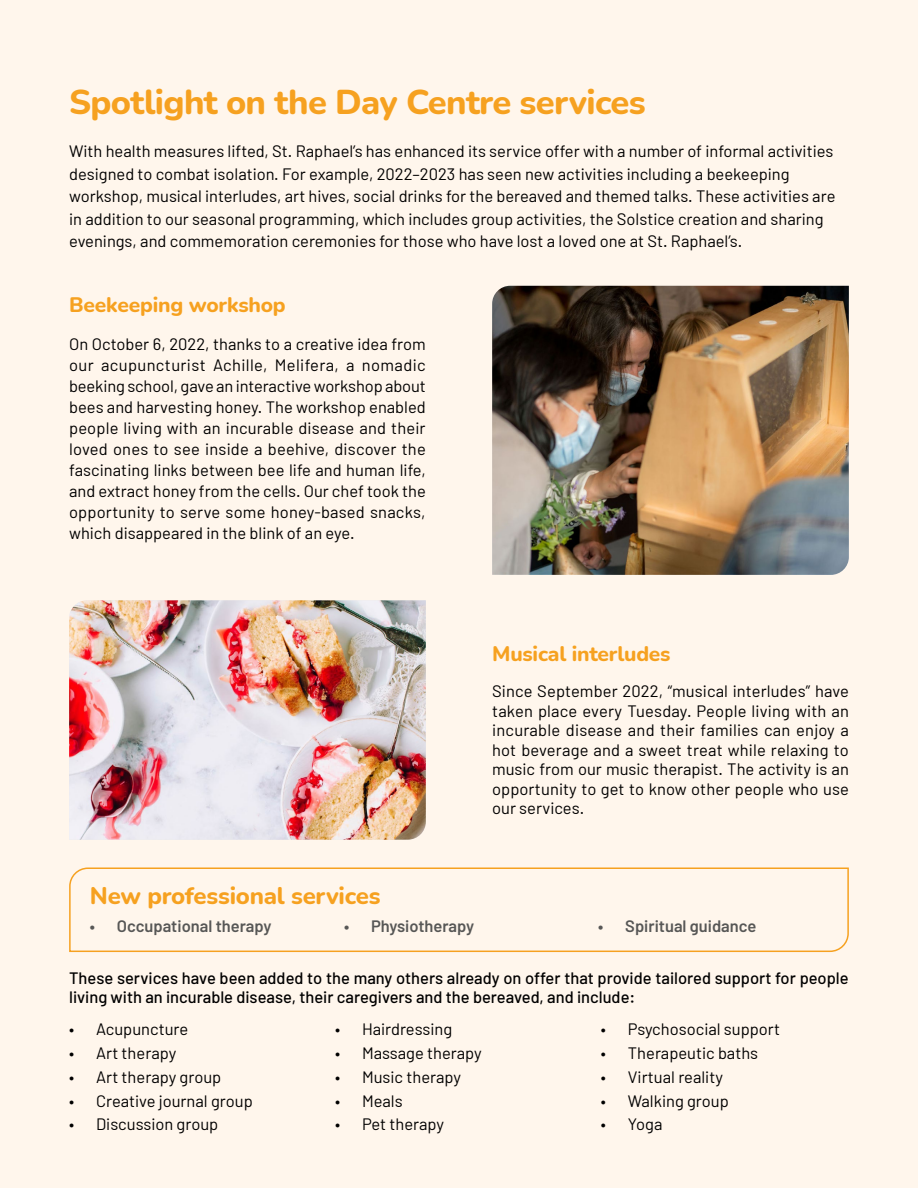
<style>
.page{position:relative;width:918px;height:1188px;background:#fff6ec}
.page>*{position:absolute;margin:0;border:0;box-sizing:border-box;transform-origin:0 0}
.t1{font:800 34.5px "Nunito";letter-spacing:-.02em;color:#f6a120}
.t2{font:800 24px "Nunito";letter-spacing:-.01em;color:#f6a120}
.t3{font:800 21px "Nunito";letter-spacing:-.01em;color:#f6a120}
.t4{font:16.5px/21px "Barlow";color:#000;text-align:justify}
.t5{font:500 16.5px/19.5px "Barlow";color:#000}
.t6{font:600 16.5px "Barlow";color:#575756}
</style>
<div class="page">
<img style="left:492px;top:286px;width:357px;height:289px">
<img style="left:69px;top:600px;width:357px;height:240px">
<svg style="left:69px;top:867px;width:780px;height:86px"></svg>
<h1 class="t1" style="left:69px;top:77px;width:578px">Spotlight on the Day Centre services</h1>
<p class="t4" style="left:69px;top:140px;width:768px;line-height:22.5px;text-align:left">With health measures lifted, St. Raphael’s has enhanced its service offer with a number of informal activities designed to combat isolation. For example, 2022–2023 has seen new activities including a beekeeping workshop, musical interludes, art hives, social drinks for the bereaved and themed talks. These activities are in addition to our seasonal programming, which includes group activities, the Solstice creation and sharing evenings, and commemoration ceremonies for those who have lost a loved one at St. Raphael’s.</p>
<p class="t3" style="left:69px;top:289px;width:218px">Beekeeping workshop</p>
<p class="t4" style="left:69px;top:333px;width:358px">On October 6, 2022, thanks to a creative idea from our acupuncturist Achille, Melifera, a nomadic beeking school, gave an interactive workshop about bees and harvesting honey. The workshop enabled people living with an incurable disease and their loved ones to see inside a beehive, discover the fascinating links between bee life and human life, and extract honey from the cells. Our chef took the opportunity to serve some honey-based snacks, which disappeared in the blink of an eye.</p>
<p class="t3" style="left:492px;top:638px;width:180px">Musical interludes</p>
<p class="t4" style="left:492px;top:681px;width:358px;line-height:19.5px">Since September 2022, “musical interludes” have taken place every Tuesday. People living with an incurable disease and their families can enjoy a hot beverage and a sweet treat while relaxing to music from our music therapist. The activity is an opportunity to get to know other people who use our services.</p>
<h2 class="t2" style="left:90px;top:879px;width:292px">New professional services</h2>
<p class="t6" style="left:90px;top:914px;width:183px">• Occupational therapy</p>
<p class="t6" style="left:344px;top:914px;width:132px">• Physiotherapy</p>
<p class="t6" style="left:598px;top:914px;width:160px">• Spiritual guidance</p>
<p class="t5" style="left:69px;top:968px;width:781px">These services have been added to the many others already on offer that provide tailored support for people living with an incurable disease, their caregivers and the bereaved, and include:</p>
<p class="t4" style="left:69px;top:1018px;width:121px">• Acupuncture</p>
<p class="t4" style="left:69px;top:1042px;width:109px">• Art therapy</p>
<p class="t4" style="left:69px;top:1066px;width:154px">• Art therapy group</p>
<p class="t4" style="left:69px;top:1090px;width:185px">• Creative journal group</p>
<p class="t4" style="left:69px;top:1114px;width:151px">• Discussion group</p>
<p class="t4" style="left:335px;top:1019px;width:119px">• Hairdressing</p>
<p class="t4" style="left:335px;top:1042px;width:148px">• Massage therapy</p>
<p class="t4" style="left:335px;top:1066px;width:128px">• Music therapy</p>
<p class="t4" style="left:335px;top:1090px;width:69px">• Meals</p>
<p class="t4" style="left:335px;top:1114px;width:111px">• Pet therapy</p>
<p class="t4" style="left:601px;top:1019px;width:181px">• Psychosocial support</p>
<p class="t4" style="left:601px;top:1042px;width:159px">• Therapeutic baths</p>
<p class="t4" style="left:601px;top:1066px;width:124px">• Virtual reality</p>
<p class="t4" style="left:601px;top:1090px;width:129px">• Walking group</p>
<p class="t4" style="left:601px;top:1114px;width:63px">• Yoga</p>
</div>
